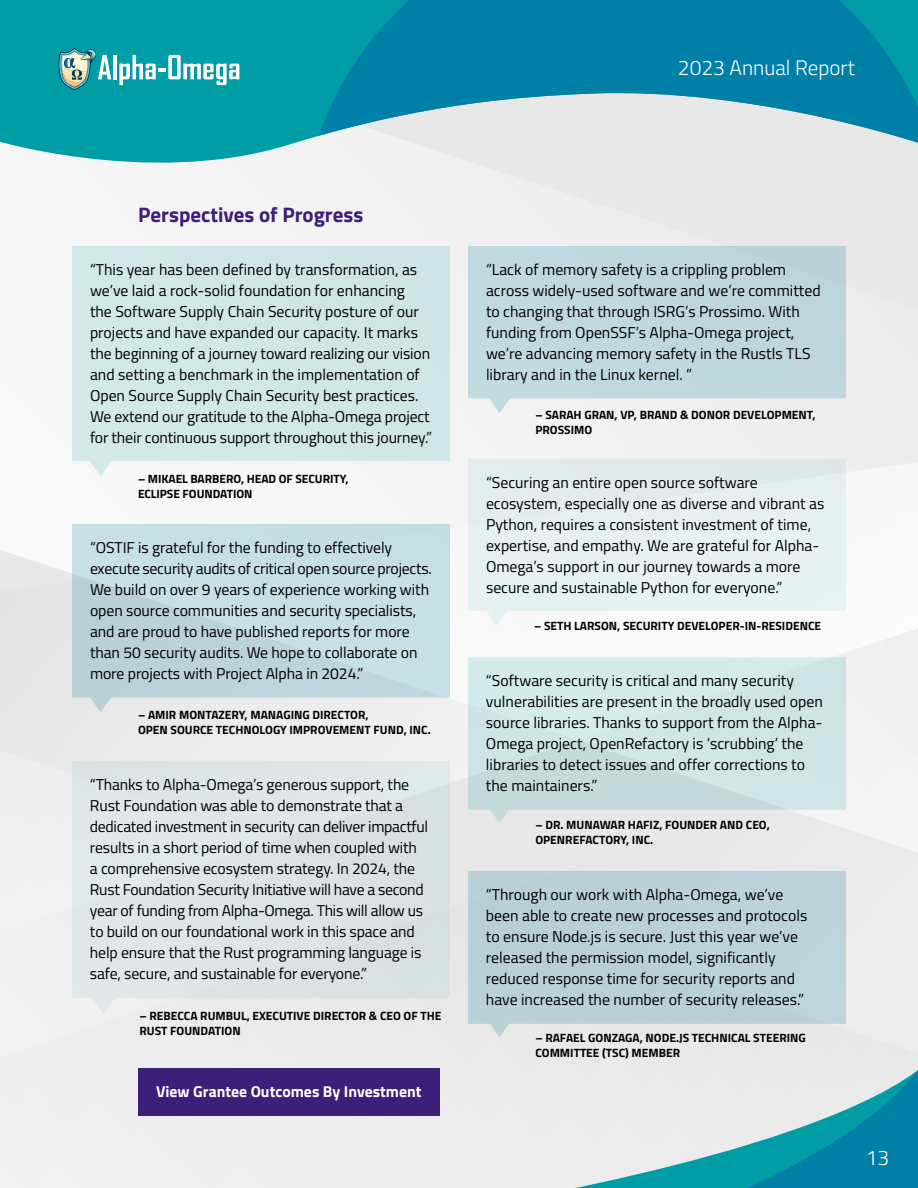
<style>
.page{position:relative;width:918px;height:1188px;background:#fff}
.page>*{position:absolute;margin:0;border:0;box-sizing:border-box;transform-origin:0 0}
.Heading_2{font:700 21px "Cairo";color:#3d1e78}
.t1{font:300 21px "Cairo";color:#fff}
.t2{font:15.75px/21px "Cairo";color:#000}
.TOC_1{font:700 15.75px "Cairo";color:#fff}
.Bullet{font:700 12px/15px "Cairo";color:#000}
</style>
<div class="page">
<img style="left:0;top:189px;width:918px;height:999px">
<svg style="left:0;top:0;width:918px;height:189px;fill:#009da7"></svg>
<svg style="left:319px;top:0;width:599px;height:147px;background:#3b9db7"></svg>
<svg style="left:58px;top:48px;width:53px;height:42px;background:#5faeac"></svg>
<hr style="left:113px;top:55px;width:4px;height:24px;background:#fff">
<svg style="left:119px;top:55px;width:120px;height:30px"></svg>
<div style="left:138px;top:1068px;width:302px;height:47px;background:#3d1e78"></div>
<svg style="left:468px;top:657px;width:378px;height:166px;background:#d0e4e6"></svg>
<svg style="left:468px;top:871px;width:378px;height:166px;background:#bdd3d8"></svg>
<svg style="left:468px;top:459px;width:378px;height:167px;background:#e6f0f1"></svg>
<svg style="left:468px;top:246px;width:378px;height:167px;background:#c3d9df"></svg>
<div style="left:72px;top:761px;width:378px;height:253px;background:#dce6e7"></div>
<svg style="left:72px;top:524px;width:378px;height:188px;background:#c5dce2"></svg>
<div style="left:72px;top:246px;width:378px;height:230px;background:#d1e7e9"></div>
<div style="left:480px;top:1054px;width:225px;height:134px;background:#ebebeb"></div>
<svg style="left:705px;top:1041px;width:213px;height:147px;background:#7ebecb"></svg>
<h1 class="t1" style="left:678px;top:52px;width:179px">2023 Annual Report</h1>
<p class="Heading_2" style="left:138px;top:198px;width:227px">Perspectives of Progress</p>
<p class="t2" style="left:90px;top:259px;width:344px">“This year has been defined by transformation, as we’ve laid a rock-solid foundation for enhancing<br>the Software Supply Chain Security posture of our projects and have expanded our capacity. It marks the beginning of a journey toward realizing our vision and setting a benchmark in the implementation of Open Source Supply Chain Security best practices.<br>We extend our gratitude to the Alpha-Omega project for their continuous support throughout this journey.”</p>
<p class="Bullet" style="left:138px;top:471px;width:212px">– MIKAEL BARBERO, HEAD OF SECURITY,<br>ECLIPSE FOUNDATION</p>
<p class="t2" style="left:90px;top:537px;width:344px">“OSTIF is grateful for the funding to effectively execute security audits of critical open source projects.<br>We build on over 9 years of experience working with open source communities and security specialists, and are proud to have published reports for more than 50 security audits. We hope to collaborate on more projects with Project Alpha in 2024.”</p>
<p class="Bullet" style="left:138px;top:707px;width:294px">– AMIR MONTAZERY, MANAGING DIRECTOR,<br>OPEN SOURCE TECHNOLOGY IMPROVEMENT FUND, INC.</p>
<p class="t2" style="left:90px;top:774px;width:340px">“Thanks to Alpha-Omega’s generous support, the Rust Foundation was able to demonstrate that a dedicated investment in security can deliver impactful results in a short period of time when coupled with a comprehensive ecosystem strategy. In 2024, the Rust Foundation Security Initiative will have a second year of funding from Alpha-Omega. This will allow us to build on our foundational work in this space and help ensure that the Rust programming language is safe, secure, and sustainable for everyone.”</p>
<p class="Bullet" style="left:139px;top:1008px;width:304px">– REBECCA RUMBUL, EXECUTIVE DIRECTOR &amp; CEO OF THE<br>RUST FOUNDATION</p>
<p class="TOC_1" style="left:156px;top:1079px;width:267px">View Grantee Outcomes By Investment</p>
<p class="t2" style="left:486px;top:259px;width:336px">“Lack of memory safety is a crippling problem across widely-used software and we’re committed to changing that through ISRG’s Prossimo. With funding from OpenSSF’s Alpha-Omega project, we’re advancing memory safety in the Rustls TLS library and in the Linux kernel. ”</p>
<p class="Bullet" style="left:535px;top:408px;width:282px">– SARAH GRAN, VP, BRAND &amp; DONOR DEVELOPMENT,<br>PROSSIMO</p>
<p class="t2" style="left:486px;top:472px;width:340px">“Securing an entire open source software ecosystem, especially one as diverse and vibrant as Python, requires a consistent investment of time, expertise, and empathy. We are grateful for Alpha-Omega’s support in our journey towards a more secure and sustainable Python for everyone.”</p>
<p class="Bullet" style="left:534px;top:619px;width:289px">– SETH LARSON, SECURITY DEVELOPER-IN-RESIDENCE</p>
<p class="t2" style="left:486px;top:670px;width:338px">“Software security is critical and many security vulnerabilities are present in the broadly used open source libraries. Thanks to support from the Alpha-Omega project, OpenRefactory is ‘scrubbing’ the libraries to detect issues and offer corrections to the maintainers.”</p>
<p class="Bullet" style="left:535px;top:818px;width:236px">– DR. MUNAWAR HAFIZ, FOUNDER AND CEO,<br>OPENREFACTORY, INC.</p>
<p class="t2" style="left:486px;top:884px;width:323px">“Through our work with Alpha-Omega, we’ve been able to create new processes and protocols to ensure Node.js is secure. Just this year we’ve released the permission model, significantly reduced response time for security reports and have increased the number of security releases.”</p>
<p class="Bullet" style="left:535px;top:1031px;width:272px">– RAFAEL GONZAGA, NODE.JS TECHNICAL STEERING<br>COMMITTEE (TSC) MEMBER</p>
<h1 class="t1" style="left:866px;top:1142px;width:25px">13</h1>
</div>
